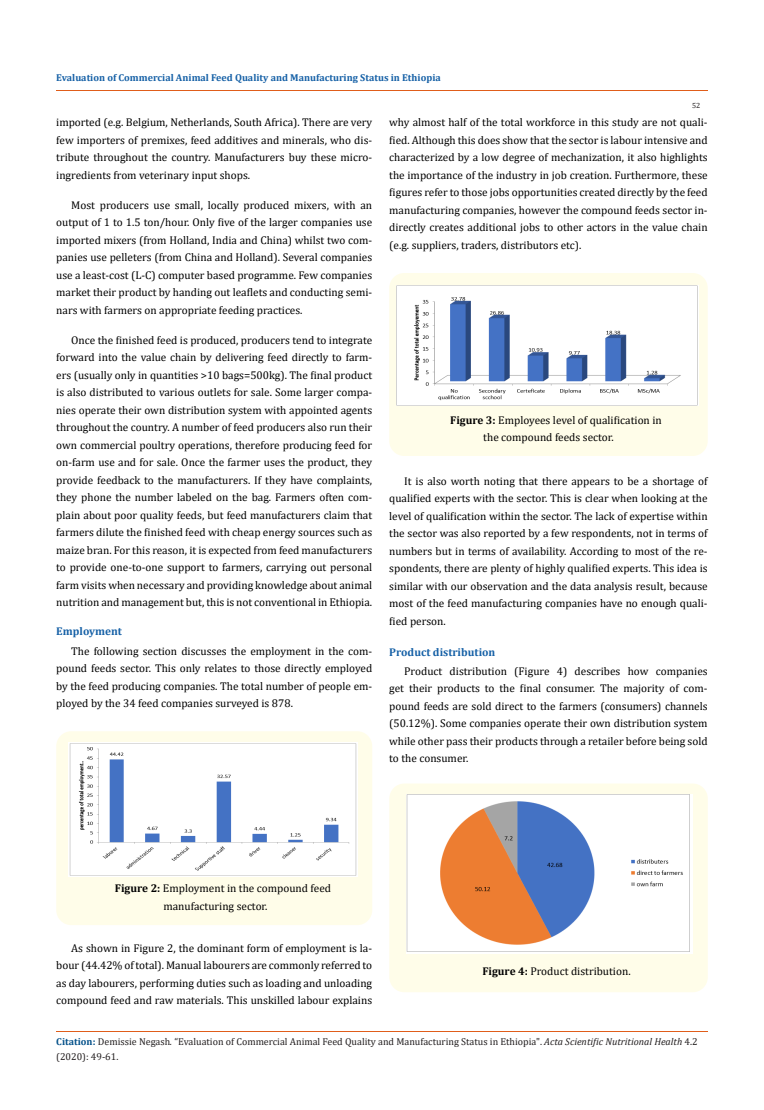
<style>
.page{position:relative;width:764px;height:1110px;background:#fff}
.page>*{position:absolute;margin:0;border:0;box-sizing:border-box;transform-origin:0 0}
.t1{font:11.25px/17.5px "Cambria";color:#000;text-align:justify}
.t2{font:700 11.25px "Cambria";color:#1560a6}
.t3{font:10px/15px "Cambria";color:#231f20}
.t4{font:700 10px "Cambria";color:#1560a6}
.t5{font:7.5px "Cambria";color:#231f20}
.s1{font-weight:700}
.s2{font-weight:700;color:#035089}
.s3{font-style:italic}
</style>
<div class="page">
<hr style="left:56px;top:91px;width:651px;height:1px;background:#e05d1a">
<div style="left:56px;top:731px;width:316px;height:194px;background:#fffde9;border-radius:15px"></div>
<img style="left:68px;top:742px;width:289px;height:134px">
<div style="left:389px;top:273px;width:318px;height:183px;background:#fffde9;border-radius:15px"></div>
<img style="left:396px;top:286px;width:302px;height:120px">
<div style="left:389px;top:784px;width:319px;height:208px;background:#fffde9;border-radius:15px"></div>
<img style="left:406px;top:795px;width:286px;height:158px">
<hr style="left:56px;top:1032px;width:651px;height:1px;background:#e05d1a">
<p class="t4" style="left:56px;top:71px;width:386px">Evaluation of Commercial Animal Feed Quality and Manufacturing Status in Ethiopia</p>
<p class="t1" style="left:56px;top:114px;width:317px">imported (e.g. Belgium, Netherlands, South Africa). There are very few importers of premixes, feed additives and minerals, who dis&shy;tribute throughout the country. Manufacturers buy these micro&shy;ingredients from veterinary input shops.</p>
<p class="t1" style="left:56px;top:196px;width:317px;text-indent:15px">Most producers use small, locally produced mixers, with an output of 1 to 1.5 ton/hour. Only five of the larger companies use imported mixers (from Holland, India and China) whilst two com&shy;panies use pelleters (from China and Holland). Several companies use a least-cost (L-C) computer based programme. Few companies market their product by handing out leaflets and conducting semi&shy;nars with farmers on appropriate feeding practices.</p>
<p class="t1" style="left:56px;top:331px;width:317px;text-indent:15px">Once the finished feed is produced, producers tend to integrate forward into the value chain by delivering feed directly to farm&shy;ers (usually only in quantities &gt;10 bags=500kg). The final product is also distributed to various outlets for sale. Some larger compa&shy;nies operate their own distribution system with appointed agents throughout the country. A number of feed producers also run their own commercial poultry operations, therefore producing feed for on-farm use and for sale. Once the farmer uses the product, they provide feedback to the manufacturers. If they have complaints, they phone the number labeled on the bag. Farmers often com&shy;plain about poor quality feeds, but feed manufacturers claim that farmers dilute the finished feed with cheap energy sources such as maize bran. For this reason, it is expected from feed manufacturers to provide one-to-one support to farmers, carrying out personal farm visits when necessary and providing knowledge about animal nutrition and management but, this is not conventional in Ethiopia.</p>
<p class="t1" style="left:56px;top:642px;width:317px;text-indent:15px">The following section discusses the employment in the com&shy;pound feeds sector. This only relates to those directly employed by the feed producing companies. The total number of people em&shy;ployed by the 34 feed companies surveyed is 878.</p>
<p class="t5" style="left:692px;top:101px;width:10px">52</p>
<p class="t1" style="left:389px;top:114px;width:320px">why almost half of the total workforce in this study are not quali&shy;fied. Although this does show that the sector is labour intensive and characterized by a low degree of mechanization, it also highlights the importance of the industry in job creation. Furthermore, these figures refer to those jobs opportunities created directly by the feed manufacturing companies, however the compound feeds sector in&shy;directly creates additional jobs to other actors in the value chain (e.g. suppliers, traders, distributors etc).</p>
<p class="t1" style="left:483px;top:411px;width:180px;text-indent:-33px"><span class="s1">Figure 3:</span> Employees level of qualification in the compound feeds sector.</p>
<p class="t1" style="left:389px;top:472px;width:320px;text-indent:15px">It is also worth noting that there appears to be a shortage of qualified experts with the sector. This is clear when looking at the level of qualification within the sector. The lack of expertise within the sector was also reported by a few respondents, not in terms of numbers but in terms of availability. According to most of the re&shy;spondents, there are plenty of highly qualified experts. This idea is similar with our observation and the data analysis result, because most of the feed manufacturing companies have no enough quali&shy;fied person.</p>
<p class="t2" style="left:56px;top:623px;width:67px">Employment</p>
<p class="t2" style="left:389px;top:644px;width:108px">Product distribution</p>
<p class="t1" style="left:389px;top:662px;width:320px;text-indent:15px">Product distribution (Figure 4) describes how companies get their products to the final consumer. The majority of com&shy;pound feeds are sold direct to the farmers (consumers) channels (50.12%). Some companies operate their own distribution system while other pass their products through a retailer before being sold to the consumer.</p>
<p class="t1" style="left:163px;top:880px;width:169px;text-indent:-49px"><span class="s1">Figure 2:</span> Employment in the compound feed manufacturing sector.</p>
<p class="t1" style="left:56px;top:939px;width:317px;text-indent:15px">As shown in Figure 2, the dominant form of employment is la&shy;bour (44.42% of total). Manual labourers are commonly referred to as day labourers, performing duties such as loading and unloading compound feed and raw materials. This unskilled labour explains</p>
<p class="t1" style="left:482px;top:962px;width:150px"><span class="s1">Figure 4:</span> Product distribution.</p>
<p class="t3" style="left:56px;top:1034px;width:643px"><span class="s2">Citation:</span> Demissie Negash<span class="s3">.</span> “Evaluation of Commercial Animal Feed Quality and Manufacturing Status in Ethiopia". <span class="s3">Acta Scientific Nutritional Health</span> 4.2 (2020): 49-61.</p>
</div>
